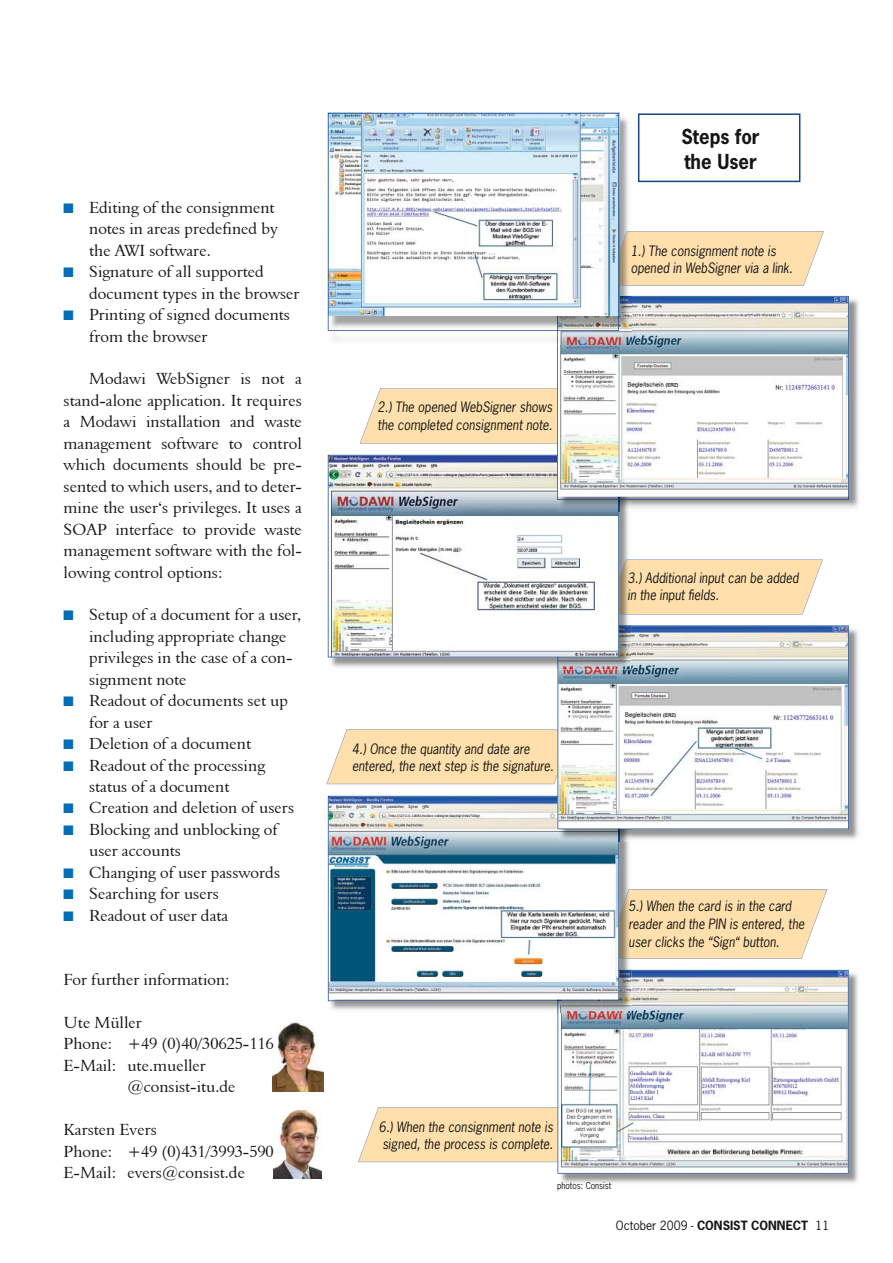
<style>
.page{position:relative;width:893px;height:1263px;background:#fff}
.page>*{position:absolute;margin:0;border:0;box-sizing:border-box;transform-origin:0 0}
.t1{font:700 19.5px/25.3px "News Gothic Std";color:#141616;scale:.95 1}
.t2{font:16.5px/21.5px "Aldine 401 BT Roman A";color:#141616}
.t3{font:italic 13.5px/17.5px "News Gothic Std";color:#141616;scale:.92 1}
.t4{font:13.2px/21.5px "Monotype Sorts";color:#006db4}
.t5{font:12px "News Gothic Std";color:#141616}
.t6{font:9px "News Gothic Std";color:#141616;scale:.92 1}
.s1{font-style:inherit}
.s2{font-weight:700}
</style>
<div class="page">
<svg style="left:358px;top:1107px;width:199px;height:55px"></svg>
<svg style="left:326px;top:729px;width:231px;height:55px"></svg>
<div style="left:360px;top:389px;width:197px;height:54px;background:#ffdfac"></div>
<svg style="left:631px;top:889px;width:196px;height:70px"></svg>
<div style="left:631px;top:560px;width:191px;height:54px;background:#ffdfac"></div>
<svg style="left:631px;top:231px;width:192px;height:55px"></svg>
<img style="left:561px;top:971px;width:297px;height:212px">
<svg style="left:557px;top:970px;width:291px;height:204px"></svg>
<img style="left:329px;top:841px;width:302px;height:169px">
<img style="left:619px;top:889px;width:12px;height:70px">
<img style="left:557px;top:970px;width:74px;height:43px">
<img style="left:328px;top:796px;width:291px;height:205px">
<img style="left:631px;top:626px;width:228px;height:213px">
<img style="left:558px;top:829px;width:60px;height:12px">
<svg style="left:618px;top:829px;width:13px;height:12px"></svg>
<svg style="left:557px;top:625px;width:291px;height:204px"></svg>
<img style="left:328px;top:512px;width:303px;height:155px">
<img style="left:619px;top:560px;width:12px;height:54px">
<img style="left:557px;top:625px;width:74px;height:44px">
<svg style="left:328px;top:455px;width:291px;height:202px"></svg>
<img style="left:631px;top:297px;width:228px;height:211px">
<img style="left:557px;top:500px;width:61px;height:12px">
<svg style="left:618px;top:500px;width:13px;height:12px"></svg>
<svg style="left:557px;top:296px;width:291px;height:204px"></svg>
<img style="left:272px;top:1021px;width:51px;height:71px">
<img style="left:273px;top:1111px;width:48px;height:67px">
<img style="left:332px;top:116px;width:299px;height:225px">
<img style="left:619px;top:231px;width:12px;height:55px">
<img style="left:557px;top:296px;width:74px;height:49px">
<svg style="left:328px;top:113px;width:291px;height:218px"></svg>
<svg style="left:638px;top:113px;width:162px;height:69px"></svg>
<p class="t2" style="left:89px;top:196px;width:212px">Editing of the consignment notes in areas prede<span class="s1">fi</span>ned by the AWI software.<br>Signature of all supported document types in the browser<br>Printing of signed documents from the browser</p>
<p class="t2" style="left:64px;top:368px;width:240px;text-align:justify;text-indent:26px">Modawi WebSigner is not a stand-alone application. It requires a Modawi installation and waste management software to control which documents should be pre&shy;sented to which users, and to deter&shy;mine the userës privileges. It uses a SOAP interface to provide waste management software with the fol&shy;lowing control options:</p>
<p class="t2" style="left:89px;top:604px;width:213px">Setup of a document for a user, including appropriate change privileges in the case of a con&shy;signment note<br>Readout of documents set up for a user<br>Deletion of a document<br>Readout of the processing status of a document<br>Creation and deletion of users<br>Blocking and unblocking of user accounts<br>Changing of user passwords<br>Searching for users<br>Readout of user data</p>
<p class="t4" style="left:64px;top:198px;width:12px">!</p>
<p class="t4" style="left:64px;top:263px;width:12px">!</p>
<p class="t4" style="left:64px;top:305px;width:12px">!</p>
<p class="t4" style="left:64px;top:606px;width:12px">!</p>
<p class="t4" style="left:64px;top:692px;width:12px">!</p>
<p class="t4" style="left:64px;top:734px;width:12px">! !</p>
<p class="t4" style="left:64px;top:799px;width:12px">! !</p>
<p class="t4" style="left:64px;top:863px;width:12px;text-align:justify">! ! !</p>
<p class="t2" style="left:64px;top:969px;width:168px">For further information:</p>
<p class="t2" style="left:64px;top:1011px;width:80px">Ute M¸ller</p>
<p class="t2" style="left:64px;top:1033px;width:212px">Phone: +49 (0)40/30625-116</p>
<p class="t2" style="left:64px;top:1054px;width:144px">E-Mail: ute.mueller</p>
<p class="t2" style="left:127px;top:1076px;width:110px">@consist-itu.de</p>
<p class="t2" style="left:64px;top:1119px;width:212px">Karsten Evers<br>Phone: +49 (0)431/3993-590<br>E-Mail: evers@consist.de</p>
<p class="t1" style="left:681px;top:125px;width:84px">Steps for the User</p>
<p class="t3" style="left:377px;top:400px;width:191px">2.) The opened WebSigner shows the completed consignment note.</p>
<p class="t3" style="left:352px;top:741px;width:221px">4.) Once the quantity and date are entered, the next step is the signature.</p>
<p class="t3" style="left:630px;top:243px;width:178px">1.) The consignment note is opened in WebSigner via a link.</p>
<p class="t3" style="left:627px;top:570px;width:187px">3.) Additional input can be added in the input fields.</p>
<p class="t3" style="left:628px;top:899px;width:193px">5.) When the card is in the card reader and the PIN is entered, the user clicks the “Sign“ button.</p>
<p class="t3" style="left:379px;top:1119px;width:191px">6.) When the consignment note is signed, the process is complete.</p>
<p class="t6" style="left:557px;top:1182px;width:61px">photos: Consist</p>
<p class="t5" style="left:616px;top:1220px;width:215px">October 2009 - <span class="s2">CONSIST CONNECT</span> 11</p>
</div>
